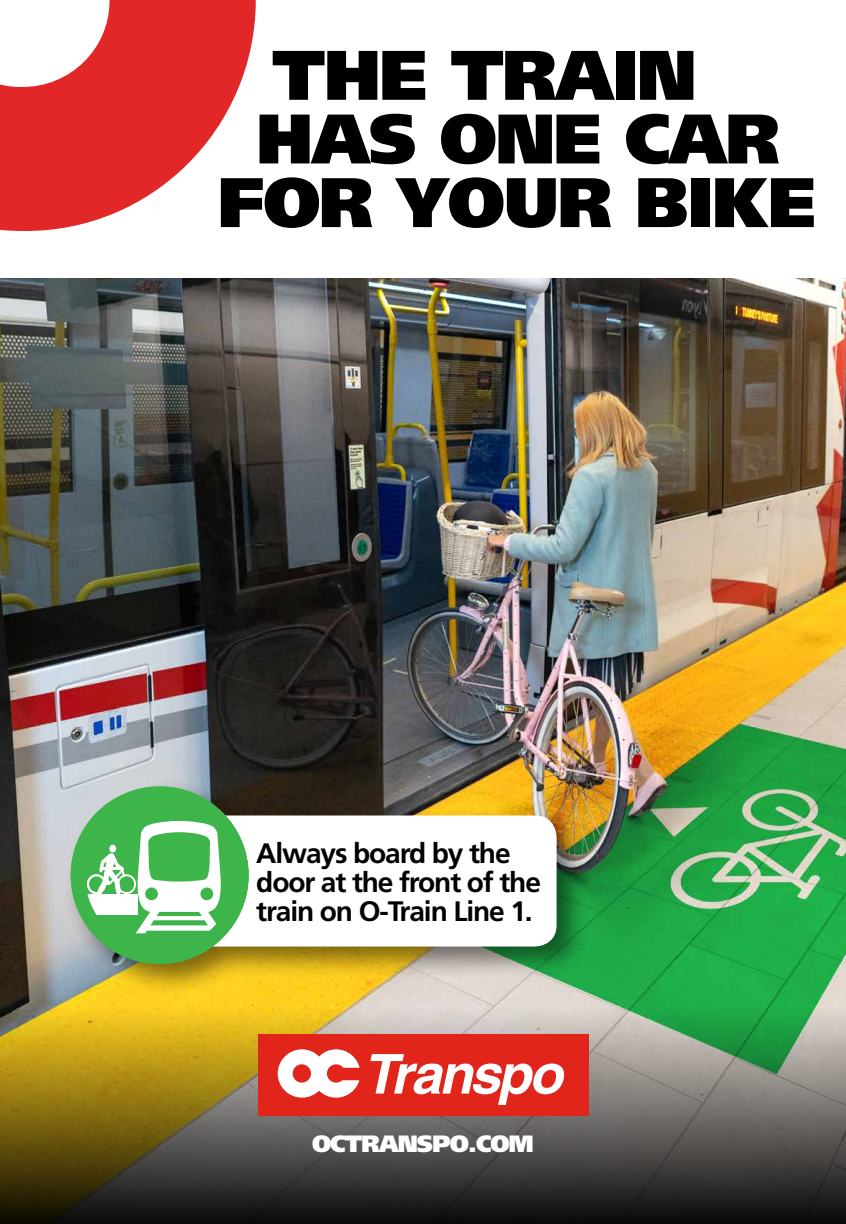
<style>
.page{position:relative;width:846px;height:1224px;background:#fff}
.page>*{position:absolute;margin:0;border:0;box-sizing:border-box;transform-origin:0 0}
.t1{font:900 70px "Frutiger LT Std";letter-spacing:-.02em;color:#000}
.t2{font:700 28.2px/29px "Frutiger LT Std";letter-spacing:-.04em;color:#000}
.t3{font:900 23.6px "Frutiger LT Std";letter-spacing:-.04em;color:#fff}
</style>
<div class="page">
<img style="left:0;top:278px;width:846px;height:730px">
<div style="left:63px;top:779px;width:526px;height:218px;background:#000;opacity:.5"></div>
<div style="left:175px;top:816px;width:382px;height:131px;background:#fff;border-radius:22px"></div>
<svg style="left:71px;top:786px;width:178px;height:178px"></svg>
<svg style="left:0;top:1008px;width:846px;height:216px;background:#6a6543"></svg>
<svg style="left:0;top:0;width:256px;height:231px;fill:#e12727"></svg>
<div style="left:258px;top:1034px;width:330px;height:82px;background:#e1251b"></div>
<svg style="left:278px;top:1049px;width:82px;height:49px"></svg>
<div style="left:293px;top:1064px;width:18px;height:19px;background:#e1251b;border-radius:50%"></div>
<svg style="left:370px;top:1054px;width:195px;height:51px"></svg>
<h1 class="t1" style="left:272px;top:33px;width:426px">THE TRAIN</h1>
<h1 class="t1" style="left:256px;top:96px;width:526px">HAS ONE CAR</h1>
<h1 class="t1" style="left:218px;top:160px;width:600px">FOR YOUR BIKE</h1>
<p class="t2" style="left:256px;top:838px;width:286px">Always board by the door at the front of the train on O-Train Line 1.</p>
<p class="t3" style="left:312px;top:1129px;width:223px">OCTRANSPO.COM</p>
</div>
